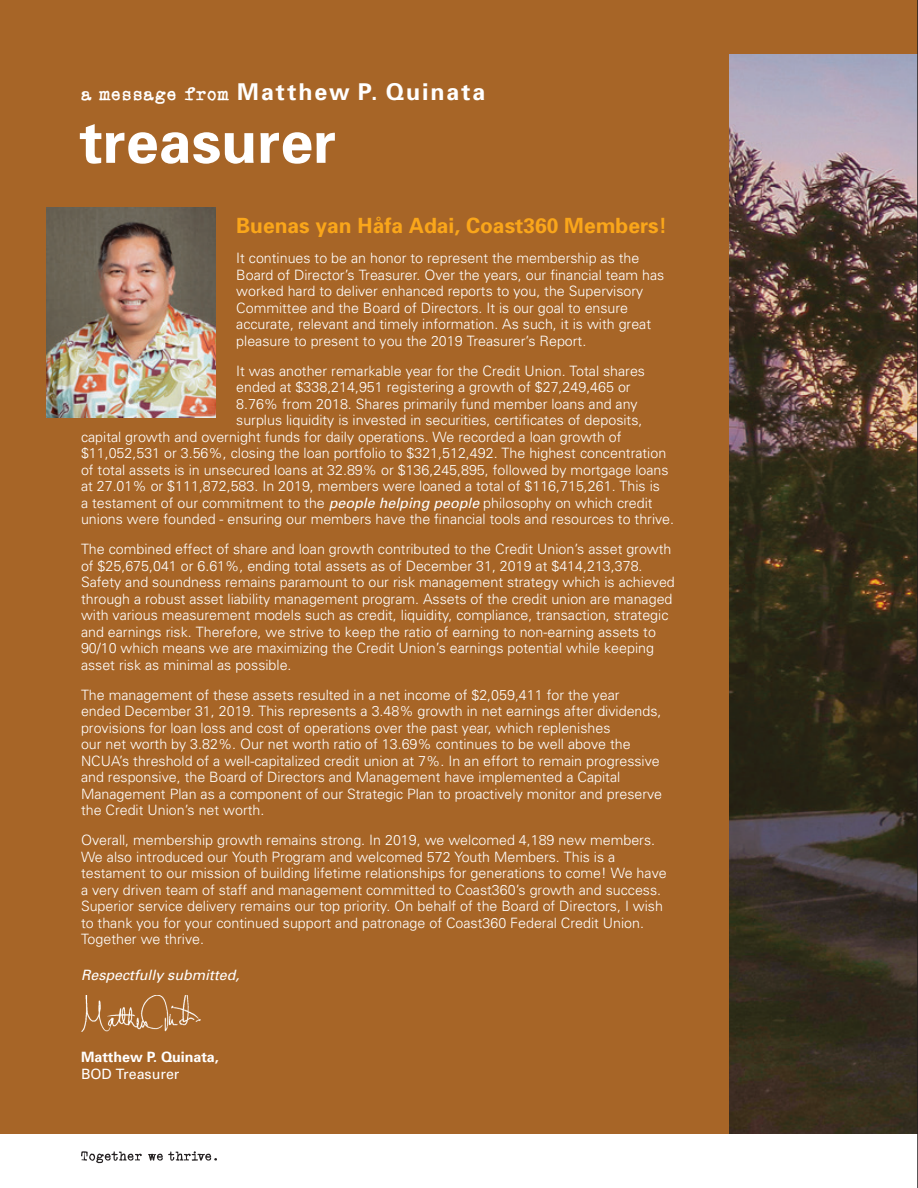
<style>
.page{position:relative;width:918px;height:1188px;background:#fff}
.page>*{position:absolute;margin:0;border:0;box-sizing:border-box;transform-origin:0 0}
.Subhead{font:700 59.1px "Univers";color:#fff}
.Subhead-2{font:700 23.1px "Univers";letter-spacing:.085em;color:#fff}
.LETTER_INTRO{font:700 21px "Univers";color:#faa61a}
.LETTERS{font:300 14.25px/16.5px "Univers";color:#fff}
.t1{font:italic 14.25px "Univers";color:#fff}
.t2{font:700 14.25px "Univers";color:#fff}
.t3{font:14.25px "Univers";color:#fff}
.s1{font-family:"Powderfinger Type";font-weight:400;font-size:18px}
.s2{font-weight:400;font-style:italic}
</style>
<div class="page">
<div style="left:1px;top:1px;width:917px;height:1133px;background:#a76527"></div>
<img style="left:729px;top:54px;width:188px;height:1080px">
<svg style="left:81px;top:1151px;width:136px;height:12px"></svg>
<hr style="left:917px;top:0;width:1px;height:1188px;background:#231f20">
<img style="left:46px;top:207px;width:170px;height:210px">
<img style="left:81px;top:995px;width:120px;height:37px">
<p class="Subhead-2" style="left:81px;top:77px;width:406px"><span class="s1">a message from</span> Matthew P. Quinata</p>
<p class="Subhead" style="left:80px;top:104px;width:258px">treasurer</p>
<p class="LETTER_INTRO" style="left:236px;top:212px;width:432px">Buenas yan Håfa Adai, Coast360 Members!</p>
<p class="LETTERS" style="left:236px;top:250px;width:430px">It continues to be an honor to represent the membership as the Board of Director’s Treasurer. Over the years, our financial team has worked hard to deliver enhanced reports to you, the Supervisory Committee and the Board of Directors. It is our goal to ensure accurate, relevant and timely information. As such, it is with great pleasure to present to you the 2019 Treasurer’s Report.</p>
<p class="LETTERS" style="left:236px;top:362px;width:410px">It was another remarkable year for the Credit Union. Total shares</p>
<p class="LETTERS" style="left:236px;top:379px;width:396px">ended at $338,214,951 registering a growth of $27,249,465 or</p>
<p class="LETTERS" style="left:236px;top:395px;width:403px">8.76% from 2018. Shares primarily fund member loans and any</p>
<p class="LETTERS" style="left:236px;top:412px;width:408px">surplus liquidity is invested in securities, certificates of deposits,</p>
<p class="LETTERS" style="left:81px;top:428px;width:542px">capital growth and overnight funds for daily operations. We recorded a loan growth of</p>
<p class="LETTERS" style="left:81px;top:445px;width:587px">$11,052,531 or 3.56%, closing the loan portfolio to $321,512,492. The highest concentration</p>
<p class="LETTERS" style="left:81px;top:461px;width:589px">of total assets is in unsecured loans at 32.89% or $136,245,895, followed by mortgage loans</p>
<p class="LETTERS" style="left:81px;top:478px;width:581px">at 27.01% or $111,872,583. In 2019, members were loaned a total of $116,715,261. This is</p>
<p class="LETTERS" style="left:81px;top:494px;width:573px">a testament of our commitment to the <span class="s2">people helping people</span> philosophy on which credit</p>
<p class="LETTERS" style="left:81px;top:511px;width:595px">unions were founded - ensuring our members have the financial tools and resources to thrive.</p>
<p class="LETTERS" style="left:81px;top:541px;width:595px">The combined effect of share and loan growth contributed to the Credit Union’s asset growth of $25,675,041 or 6.61%, ending total assets as of December 31, 2019 at $414,213,378.<br>Safety and soundness remains paramount to our risk management strategy which is achieved through a robust asset liability management program. Assets of the credit union are managed with various measurement models such as credit, liquidity, compliance, transaction, strategic and earnings risk. Therefore, we strive to keep the ratio of earning to non-earning assets to 90/10 which means we are maximizing the Credit Union’s earnings potential while keeping asset risk as minimal as possible.</p>
<p class="LETTERS" style="left:81px;top:686px;width:583px">The management of these assets resulted in a net income of $2,059,411 for the year ended December 31, 2019. This represents a 3.48% growth in net earnings after dividends, provisions for loan loss and cost of operations over the past year, which replenishes<br>our net worth by 3.82%. Our net worth ratio of 13.69% continues to be well above the NCUA’s threshold of a well-capitalized credit union at 7%. In an effort to remain progressive and responsive, the Board of Directors and Management have implemented a Capital Management Plan as a component of our Strategic Plan to proactively monitor and preserve the Credit Union’s net worth.</p>
<p class="LETTERS" style="left:81px;top:832px;width:587px">Overall, membership growth remains strong. In 2019, we welcomed 4,189 new members.<br>We also introduced our Youth Program and welcomed 572 Youth Members. This is a testament to our mission of building lifetime relationships for generations to come! We have a very driven team of staff and management committed to Coast360’s growth and success.<br>Superior service delivery remains our top priority. On behalf of the Board of Directors, I wish to thank you for your continued support and patronage of Coast360 Federal Credit Union.<br>Together we thrive.</p>
<p class="t1" style="left:81px;top:966px;width:160px">Respectfully submitted,</p>
<p class="t2" style="left:81px;top:1048px;width:139px">Matthew P. Quinata,</p>
<p class="t3" style="left:81px;top:1065px;width:100px">BOD Treasurer</p>
</div>
